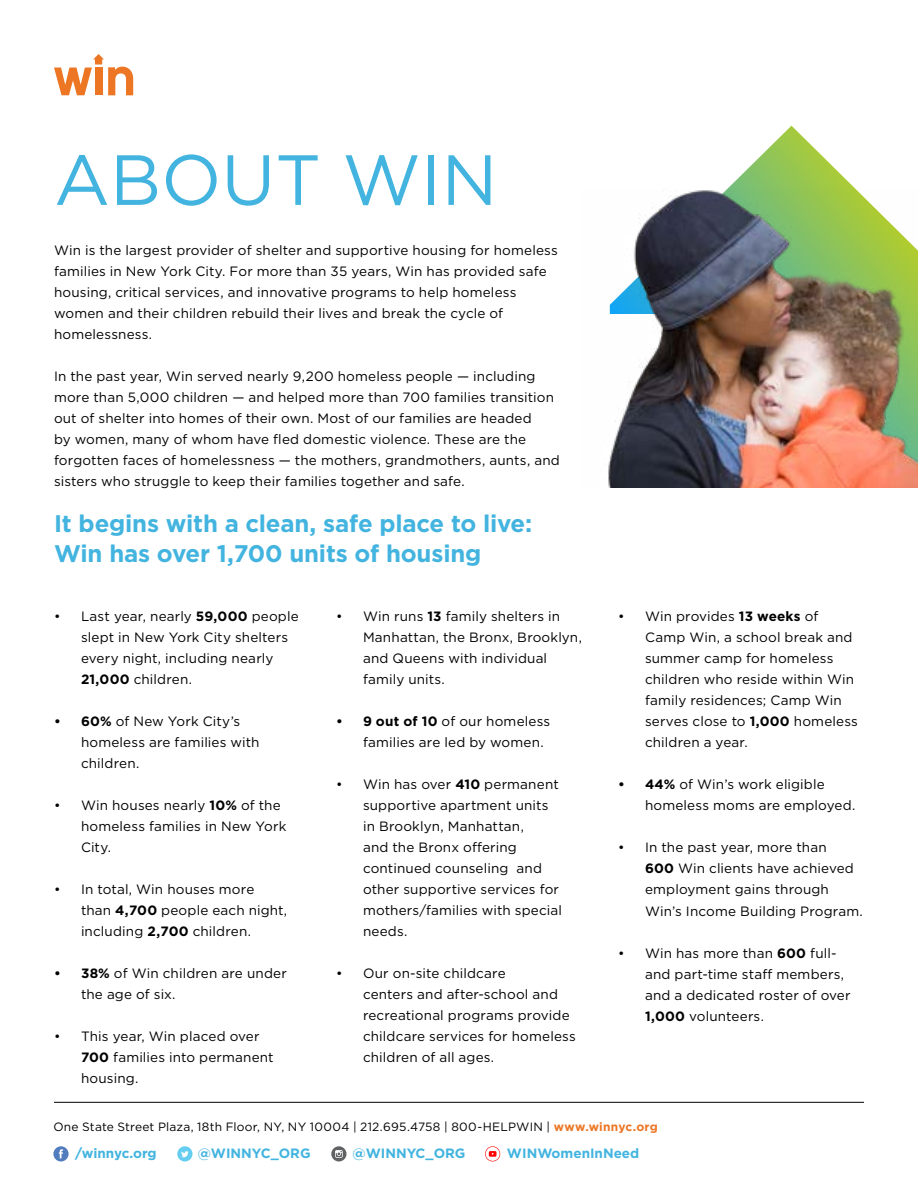
<style>
.page{position:relative;width:918px;height:1188px;background:#fff}
.page>*{position:absolute;margin:0;border:0;box-sizing:border-box;transform-origin:0 0}
.t1{font:70.8px "Gotham";color:#42b4df}
.t2{font:700 24px/30px "Gotham";letter-spacing:-.01em;color:#42b4df}
.t3{font:13.5px/21px "Gotham";letter-spacing:.01em;color:#000}
.t4{font:700 13.5px "Gotham";color:#42b4df}
.t5{font:12px "Gotham";letter-spacing:.015em;color:#000}
.s1{font-weight:700}
.s2{font-weight:700;color:#ec7623}
</style>
<div class="page">
<svg style="left:610px;top:126px;width:308px;height:362px"></svg>
<svg style="left:54px;top:54px;width:79px;height:41px"></svg>
<hr style="left:54px;top:1102px;width:810px;height:1px;background:#000">
<img style="left:608px;top:189px;width:310px;height:298px">
<svg style="left:177px;top:1146px;width:16px;height:16px"></svg>
<svg style="left:181px;top:1151px;width:8px;height:6px"></svg>
<svg style="left:53px;top:1146px;width:16px;height:16px"></svg>
<svg style="left:59px;top:1149px;width:4px;height:9px"></svg>
<svg style="left:331px;top:1146px;width:16px;height:16px"></svg>
<svg style="left:335px;top:1150px;width:8px;height:8px"></svg>
<svg style="left:485px;top:1146px;width:15px;height:15px"></svg>
<h1 class="t1" style="left:54px;top:135px;width:445px">ABOUT WIN</h1>
<p class="t3" style="left:54px;top:240px;width:505px">Win is the largest provider of shelter and supportive housing for homeless families in New York City. For more than 35 years, Win has provided safe housing, critical services, and innovative programs to help homeless women and their children rebuild their lives and break the cycle of homelessness.</p>
<p class="t3" style="left:54px;top:366px;width:507px">In the past year, Win served nearly 9,200 homeless people — including more than 5,000 children — and helped more than 700 families transition out of shelter into homes of their own. Most of our families are headed<br>by women, many of whom have fled domestic violence. These are the forgotten faces of homelessness — the mothers, grandmothers, aunts, and sisters who struggle to keep their families together and safe.</p>
<h2 class="t2" style="left:54px;top:509px;width:480px">It begins with a clean, safe place to live:<br>Win has over 1,700 units of housing</h2>
<p class="t3" style="left:81px;top:606px;width:219px;text-indent:-27px">• Last year, nearly <span class="s1">59,000</span> people slept in New York City shelters every night, including nearly<br><span class="s1">21,000</span> children.</p>
<p class="t3" style="left:81px;top:711px;width:180px;text-indent:-27px"><span class="s1">• 60%</span> of New York City’s homeless are families with children.</p>
<p class="t3" style="left:81px;top:795px;width:207px;text-indent:-27px">• Win houses nearly <span class="s1">10%</span> of the homeless families in New York<br>City.</p>
<p class="t3" style="left:81px;top:879px;width:208px;text-indent:-27px">• In total, Win houses more than <span class="s1">4,700</span> people each night, including <span class="s1">2,700</span> children.</p>
<p class="t3" style="left:81px;top:963px;width:207px;text-indent:-27px"><span class="s1">• 38%</span> of Win children are under the age of six.</p>
<p class="t3" style="left:81px;top:1026px;width:194px;text-indent:-27px">• This year, Win placed over<br><span class="s1">700</span> families into permanent housing.</p>
<p class="t3" style="left:363px;top:606px;width:220px;text-indent:-27px">• Win runs <span class="s1">13</span> family shelters in<br>Manhattan, the Bronx, Brooklyn, and Queens with individual family units.</p>
<p class="t3" style="left:363px;top:711px;width:189px;text-indent:-27px"><span class="s1">• 9 out of 10</span> of our homeless families are led by women.</p>
<p class="t3" style="left:363px;top:774px;width:201px;text-indent:-27px">• Win has over <span class="s1">410</span> permanent supportive apartment units in Brooklyn, Manhattan,<br>and the Bronx offering continued counseling and other supportive services for mothers/families with special needs.</p>
<p class="t3" style="left:363px;top:963px;width:214px;text-indent:-27px">• Our on-site childcare<br>centers and after-school and recreational programs provide childcare services for homeless children of all ages.</p>
<p class="t3" style="left:645px;top:606px;width:214px;text-indent:-27px">• Win provides <span class="s1">13 weeks</span> of<br>Camp Win, a school break and summer camp for homeless children who reside within Win family residences; Camp Win serves close to <span class="s1">1,000</span> homeless children a year.</p>
<p class="t3" style="left:645px;top:774px;width:212px;text-indent:-27px"><span class="s1">• 44%</span> of Win’s work eligible homeless moms are employed.</p>
<p class="t3" style="left:645px;top:837px;width:219px;text-indent:-27px">• In the past year, more than<br><span class="s1">600</span> Win clients have achieved employment gains through<br>Win’s Income Building Program.</p>
<p class="t3" style="left:645px;top:942px;width:207px;text-indent:-27px">• Win has more than <span class="s1">600</span> full&shy;and part-time staff members, and a dedicated roster of over<br><span class="s1">1,000</span> volunteers.</p>
<p class="t5" style="left:53px;top:1119px;width:606px">One State Street Plaza, 18th Floor, NY, NY 10004 | 212.695.4758 | 800-HELPWIN | <span class="s2">www.winnyc.org</span></p>
<p class="t4" style="left:75px;top:1145px;width:83px">/winnyc.org</p>
<p class="t4" style="left:198px;top:1145px;width:114px">@WINNYC_ORG</p>
<p class="t4" style="left:353px;top:1145px;width:114px">@WINNYC_ORG</p>
<p class="t4" style="left:507px;top:1145px;width:134px">WINWomenInNeed</p>
</div>
